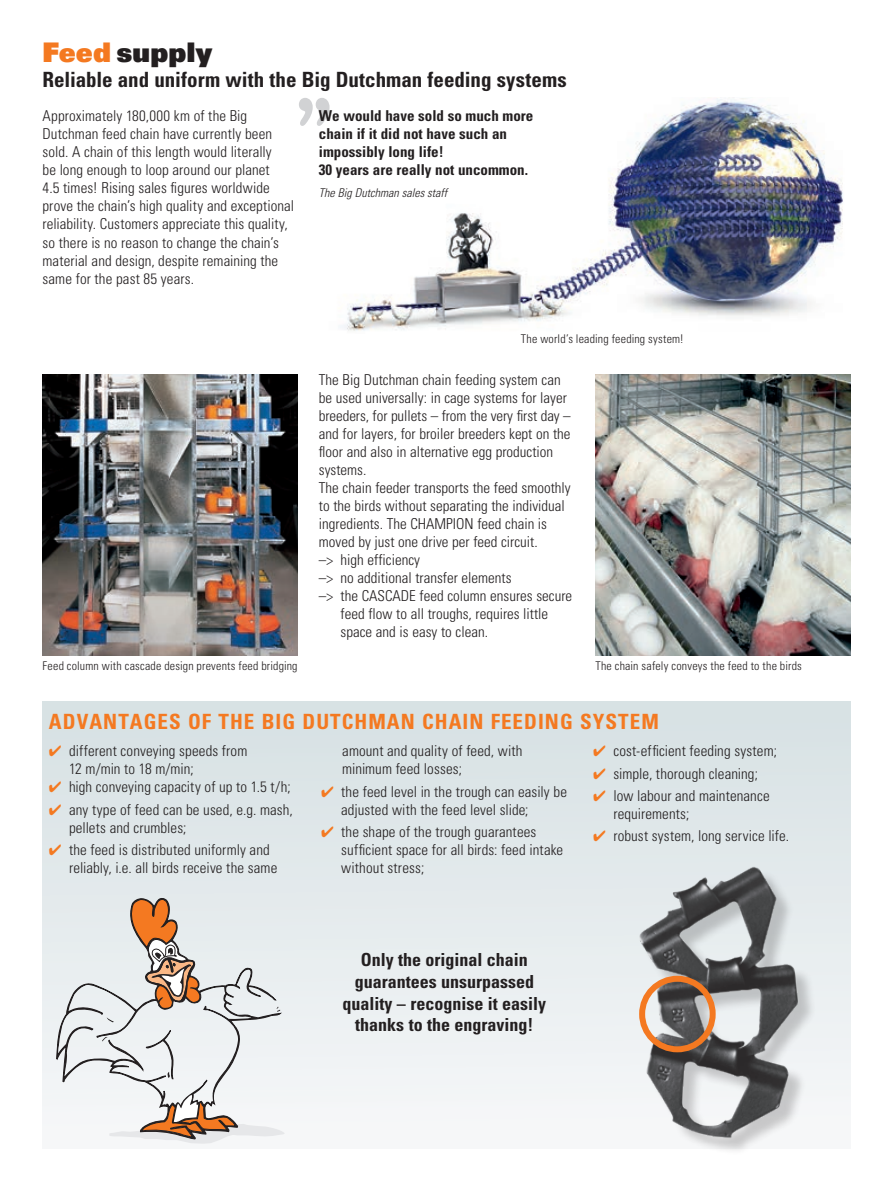
<style>
.page{position:relative;width:893px;height:1191px;background:#fff}
.page>*{position:absolute;margin:0;border:0;box-sizing:border-box;transform-origin:0 0}
.t1{font:27px "Univers LT Std X Black";letter-spacing:.005em;color:#231f20}
.t2{font:700 condensed 21px "Univers LT Std";color:#231f20}
.t3{font:700 condensed 21px "Univers LT Std";letter-spacing:.05em;color:#f47921}
.t4{font:700 condensed 18px/21.6px "Univers LT Std";color:#231f20;text-align:center}
.t5{font:300 condensed 15px/18px "Univers LT Std";color:#231f20}
.t6{font:700 condensed 15px/18px "Univers LT Std";color:#231f20}
.t7{font:300 condensed 12px "Univers LT Std";letter-spacing:.015em;color:#231f20}
.t8{font:italic 300 condensed 12px "Univers LT Std";color:#231f20}
.s1{color:#f47921}
</style>
<div class="page">
<img style="left:43px;top:374px;width:255px;height:281px">
<img style="left:595px;top:374px;width:255px;height:281px">
<img style="left:340px;top:98px;width:503px;height:233px">
<div style="left:43px;top:702px;width:807px;height:446px;background:linear-gradient(to bottom,#d6e0e3,#f6f7f9)"></div>
<svg style="left:299px;top:98px;width:31px;height:28px"></svg>
<svg style="left:56px;top:897px;width:227px;height:243px"></svg>
<svg style="left:276px;top:1005px;width:4px;height:6px"></svg>
<svg style="left:107px;top:1017px;width:7px;height:5px"></svg>
<svg style="left:102px;top:1036px;width:6px;height:5px"></svg>
<svg style="left:146px;top:1022px;width:28px;height:57px"></svg>
<svg style="left:128px;top:898px;width:72px;height:110px;background:#caac97"></svg>
<svg style="left:109px;top:1094px;width:176px;height:49px"></svg>
<div style="left:643px;top:870px;width:173px;height:284px;background:#231f20;opacity:.22"></div>
<img style="left:621px;top:856px;width:199px;height:292px">
<div style="left:639px;top:975px;width:77px;height:77px;border:6px solid #f47921;border-radius:50%"></div>
<h1 class="t1" style="left:43px;top:35px;width:172px"><span class="s1">Feed</span> supply</h1>
<h2 class="t2" style="left:43px;top:67px;width:526px">Reliable and uniform with the Big Dutchman feeding systems</h2>
<p class="t5" style="left:43px;top:107px;width:253px">Approximately 180,000 km of the Big Dutchman feed chain have currently been sold. A chain of this length would literally<br>be long enough to loop around our planet<br>4.5 times! Rising sales figures worldwide prove the chain’s high quality and exceptional reliability. Customers appreciate this quality, so there is no reason to change the chain’s material and design, despite remaining the same for the past 85 years.</p>
<p class="t6" style="left:319px;top:107px;width:216px">We would have sold so much more chain if it did not have such an impossibly long life!<br>30 years are really not uncommon.</p>
<p class="t8" style="left:319px;top:185px;width:130px">The Big Dutchman sales staff</p>
<p class="t7" style="left:521px;top:331px;width:165px">The world’s leading feeding system!</p>
<p class="t5" style="left:319px;top:371px;width:243px">The Big Dutchman chain feeding system can</p>
<p class="t5" style="left:319px;top:389px;width:250px">be used universally: in cage systems for layer</p>
<p class="t5" style="left:319px;top:407px;width:253px">breeders, for pullets – from the very first day –</p>
<p class="t5" style="left:319px;top:425px;width:253px">and for layers, for broiler breeders kept on the</p>
<p class="t5" style="left:319px;top:443px;width:236px">floor and also in alternative egg production</p>
<p class="t5" style="left:319px;top:461px;width:49px">systems.</p>
<p class="t5" style="left:319px;top:479px;width:253px">The chain feeder transports the feed smoothly</p>
<p class="t5" style="left:319px;top:497px;width:248px">to the birds without separating the individual</p>
<p class="t5" style="left:319px;top:515px;width:230px">ingredients. The CHAMPION feed chain is</p>
<p class="t5" style="left:319px;top:533px;width:220px">moved by just one drive per feed circuit.</p>
<p class="t5" style="left:319px;top:551px;width:103px">–&gt; high efficiency</p>
<p class="t5" style="left:319px;top:569px;width:194px">–&gt; no additional transfer elements</p>
<p class="t5" style="left:319px;top:587px;width:255px">–&gt; the CASCADE feed column ensures secure</p>
<p class="t5" style="left:341px;top:605px;width:209px">feed flow to all troughs, requires little</p>
<p class="t5" style="left:341px;top:623px;width:149px">space and is easy to clean.</p>
<p class="t7" style="left:43px;top:658px;width:257px">Feed column with cascade design prevents feed bridging</p>
<p class="t7" style="left:595px;top:658px;width:208px">The chain safely conveys the feed to the birds</p>
<h2 class="t3" style="left:49px;top:708px;width:611px">ADVANTAGES OF THE BIG DUTCHMAN CHAIN FEEDING SYSTEM</h2>
<p class="t5" style="left:69px;top:742px;width:180px;text-indent:-20px"><span class="s1">✔</span> different conveying speeds from<br>12 m/min to 18 m/min;</p>
<p class="t5" style="left:49px;top:778px;width:243px"><span class="s1">✔</span> high conveying capacity of up to 1.5 t/h;</p>
<p class="t5" style="left:69px;top:800px;width:225px;text-indent:-20px"><span class="s1">✔</span> any type of feed can be used, e.g. mash, pellets and crumbles;</p>
<p class="t5" style="left:69px;top:840px;width:210px;text-indent:-20px"><span class="s1">✔</span> the feed is distributed uniformly and reliably, i.e. all birds receive the same</p>
<p class="t5" style="left:593px;top:742px;width:185px"><span class="s1">✔</span> cost-efficient feeding system;</p>
<p class="t5" style="left:593px;top:764px;width:166px"><span class="s1">✔</span> simple, thorough cleaning;</p>
<p class="t5" style="left:613px;top:786px;width:158px;text-indent:-20px"><span class="s1">✔</span> low labour and maintenance requirements;</p>
<p class="t5" style="left:593px;top:826px;width:197px"><span class="s1">✔</span> robust system, long service life.</p>
<p class="t5" style="left:342px;top:742px;width:182px">amount and quality of feed, with minimum feed losses;</p>
<p class="t5" style="left:341px;top:782px;width:227px;text-indent:-20px"><span class="s1">✔</span> the feed level in the trough can easily be adjusted with the feed level slide;</p>
<p class="t5" style="left:341px;top:822px;width:223px;text-indent:-20px"><span class="s1">✔</span> the shape of the trough guarantees sufficient space for all birds: feed intake without stress;</p>
<p class="t4" style="left:343px;top:949px;width:205px">Only the original chain guarantees unsurpassed quality – recognise it easily thanks to the engraving!</p>
</div>
